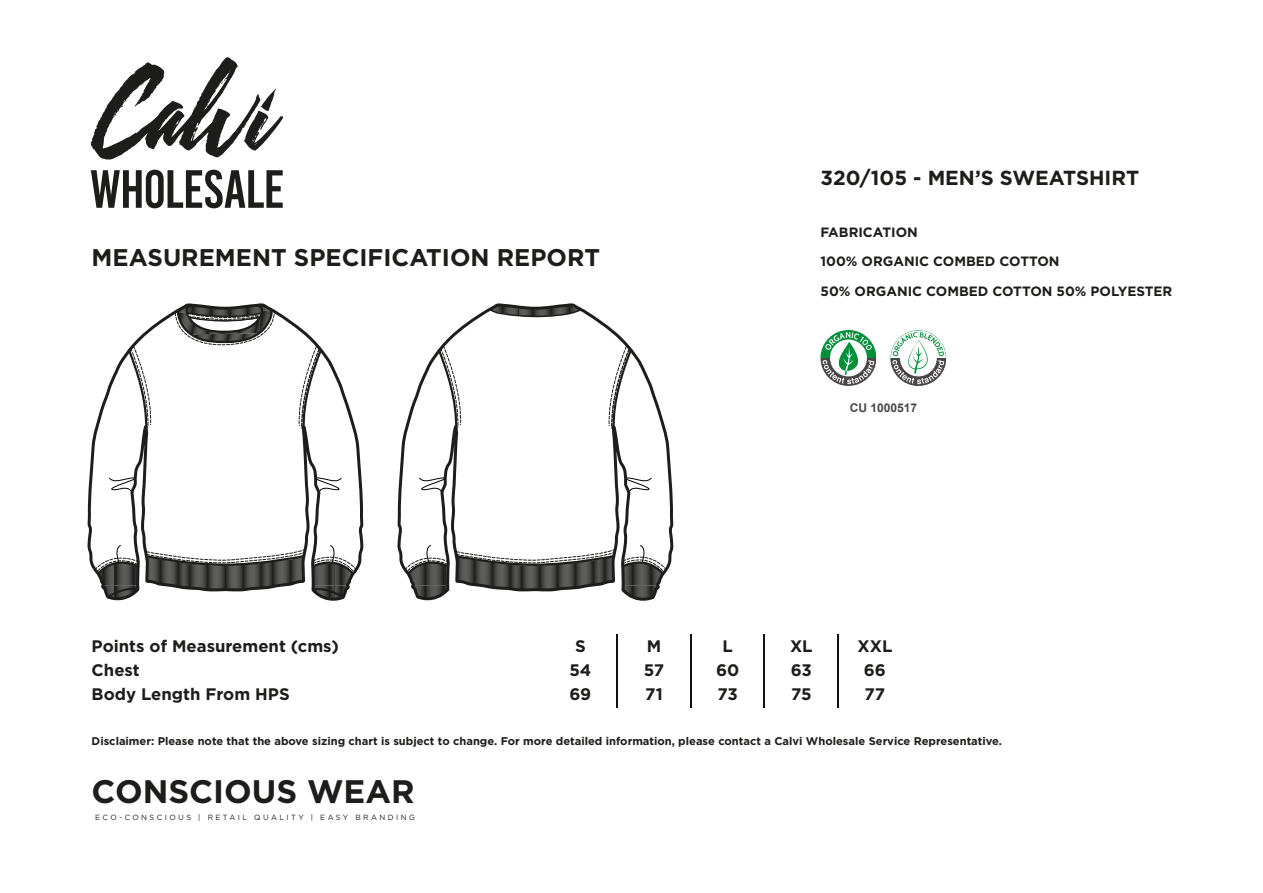
<style>
.page{position:relative;width:1263px;height:893px;background:#fff}
.page>*{position:absolute;margin:0;border:0;box-sizing:border-box;transform-origin:0 0}
.t1{font:700 32.55px "Gotham";color:#1d1d1b}
.t2{font:700 24.15px "Gotham";color:#1d1d1b}
.t3{font:700 20.4px "Gotham";color:#1d1d1b}
.t4{font:700 16.65px/24.2px "Gotham";color:#1d1d1b;text-align:center}
.t5{font:700 13.5px/29.4px "Gotham";color:#1d1d1b}
.t6{font:700 12px "Arial";color:#4a4546}
.t7{font:700 11.1px "Gotham";color:#1d1d1b}
.t8{font:7.5px "Gotham";letter-spacing:.325em;color:#1d1d1b}
</style>
<div class="page">
<svg style="left:91px;top:57px;width:192px;height:103px"></svg>
<svg style="left:91px;top:170px;width:192px;height:38px"></svg>
<hr style="left:616px;top:634px;width:2px;height:73px;background:#13110c">
<hr style="left:690px;top:634px;width:2px;height:73px;background:#13110c">
<hr style="left:763px;top:634px;width:2px;height:73px;background:#13110c">
<hr style="left:837px;top:634px;width:2px;height:73px;background:#13110c">
<svg style="left:820px;top:358px;width:56px;height:28px"></svg>
<svg style="left:820px;top:330px;width:56px;height:28px"></svg>
<svg style="left:822px;top:332px;width:52px;height:52px"></svg>
<svg style="left:890px;top:330px;width:56px;height:56px"></svg>
<svg style="left:87px;top:310px;width:277px;height:291px"></svg>
<svg style="left:126px;top:345px;width:26px;height:86px"></svg>
<svg style="left:298px;top:346px;width:26px;height:85px"></svg>
<svg style="left:174px;top:303px;width:101px;height:42px"></svg>
<svg style="left:94px;top:544px;width:262px;height:56px"></svg>
<svg style="left:397px;top:303px;width:277px;height:298px"></svg>
<svg style="left:488px;top:305px;width:95px;height:16px"></svg>
<svg style="left:436px;top:345px;width:26px;height:86px"></svg>
<svg style="left:608px;top:346px;width:26px;height:85px"></svg>
<svg style="left:404px;top:544px;width:211px;height:55px"></svg>
<svg style="left:621px;top:544px;width:45px;height:55px"></svg>
<h2 class="t2" style="left:92px;top:244px;width:510px">MEASUREMENT SPECIFICATION REPORT</h2>
<h3 class="t3" style="left:820px;top:166px;width:320px">320/105 - MEN’S SWEATSHIRT</h3>
<p class="t5" style="left:820px;top:217px;width:353px">FABRICATION<br>100% ORGANIC COMBED COTTON<br>50% ORGANIC COMBED COTTON 50% POLYESTER</p>
<p class="t6" style="left:850px;top:399px;width:69px">CU 1000517</p>
<h3 class="t4" style="left:92px;top:634px;width:249px;text-align:left">Points of Measurement (cms)<br>Chest<br>Body Length From HPS</h3>
<p class="t7" style="left:92px;top:734px;width:912px">Disclaimer: Please note that the above sizing chart is subject to change. For more detailed information, please contact a Calvi Wholesale Service Representative.</p>
<h3 class="t4" style="left:569px;top:634px;width:24px">S<br>54<br>69</h3>
<h3 class="t4" style="left:644px;top:634px;width:22px;text-align:left">M<br>57<br>71</h3>
<h3 class="t4" style="left:716px;top:634px;width:25px">L<br>60<br>73</h3>
<h3 class="t4" style="left:790px;top:634px;width:24px;text-align:justify">XL 63<br>75</h3>
<h3 class="t4" style="left:857px;top:634px;width:36px">XXL<br>66<br>77</h3>
<h1 class="t1" style="left:92px;top:772px;width:324px">CONSCIOUS WEAR</h1>
<p class="t8" style="left:95px;top:813px;width:321px">ECO-CONSCIOUS | RETAIL QUALITY | EASY BRANDING</p>
</div>
